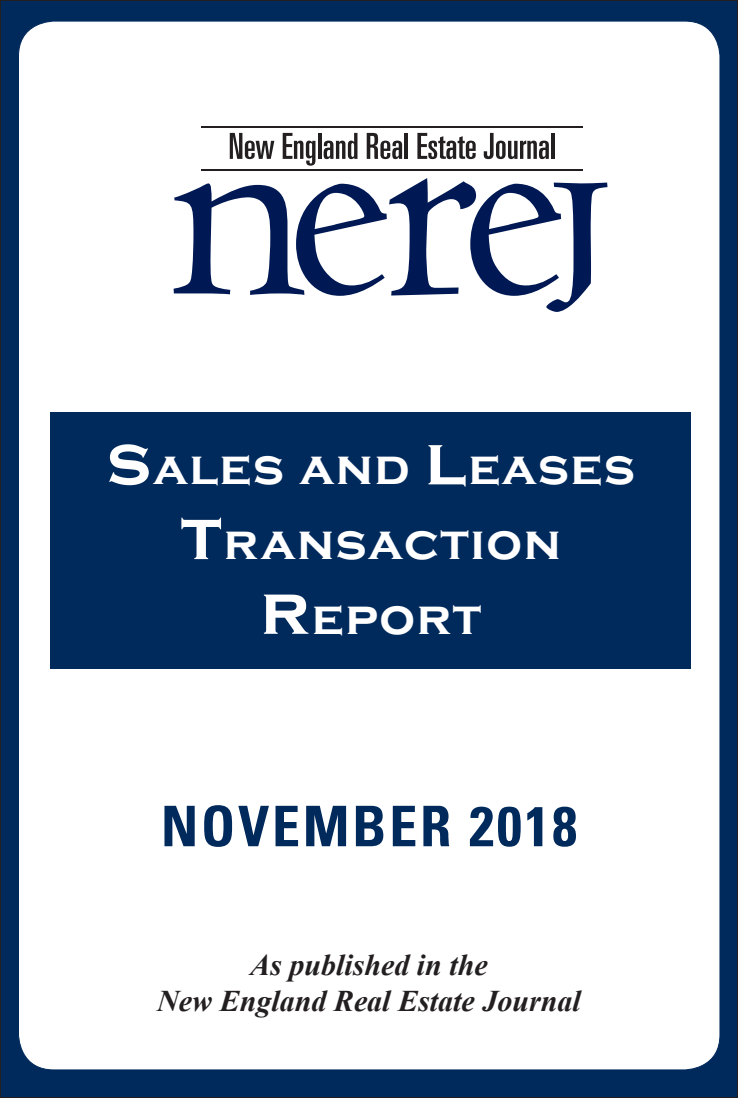
<style>
.page{position:relative;width:738px;height:1098px;background:#00295c}
.page>*{position:absolute;margin:0;border:0;box-sizing:border-box;transform-origin:0 0}
.t1{font:700 condensed 56px "Univers";letter-spacing:.05em;color:#00295c}
.t2{font:700 50px "Copperplate Gothic";letter-spacing:.03em;color:#fff}
.t3{font:italic 700 30px "Times New Roman";color:#231f20}
.s1{font-size:71.7px}
</style>
<div class="page">
<div style="left:18px;top:21px;width:702px;height:1049px;background:#fff"></div>
<div style="left:50px;top:412px;width:641px;height:257px;background:#00295c"></div>
<hr style="left:202px;top:169px;width:381px;height:2px;background:#231f20">
<hr style="left:202px;top:126px;width:381px;height:2px;background:#231f20">
<svg style="left:230px;top:133px;width:44px;height:26px"></svg>
<svg style="left:283px;top:133px;width:32px;height:33px"></svg>
<hr style="left:318px;top:133px;width:3px;height:26px;background:#231f20">
<svg style="left:324px;top:133px;width:33px;height:26px"></svg>
<svg style="left:367px;top:133px;width:35px;height:26px"></svg>
<hr style="left:405px;top:133px;width:3px;height:26px;background:#231f20">
<svg style="left:417px;top:133px;width:59px;height:26px;background:#9d9b9b"></svg>
<svg style="left:484px;top:133px;width:65px;height:26px;background:#a3a2a2"></svg>
<hr style="left:551px;top:133px;width:4px;height:26px;background:#231f20">
<svg style="left:148px;top:178px;width:459px;height:134px"></svg>
<div style="left:100px;top:219px;width:89px;height:45px;background:#fff"></div>
<p class="t2" style="left:107px;top:440px;width:529px"><span class="s1">s</span>ales and <span class="s1">l</span>eases</p>
<p class="t2" style="left:181px;top:515px;width:382px"><span class="s1">t</span>ransaction</p>
<p class="t2" style="left:260px;top:590px;width:222px"><span class="s1">r</span>eport</p>
<p class="t1" style="left:161px;top:792px;width:418px">NOVEMBER 2018</p>
<p class="t3" style="left:250px;top:944px;width:239px">As published in the</p>
<p class="t3" style="left:157px;top:980px;width:425px">New England Real Estate Journal</p>
</div>
